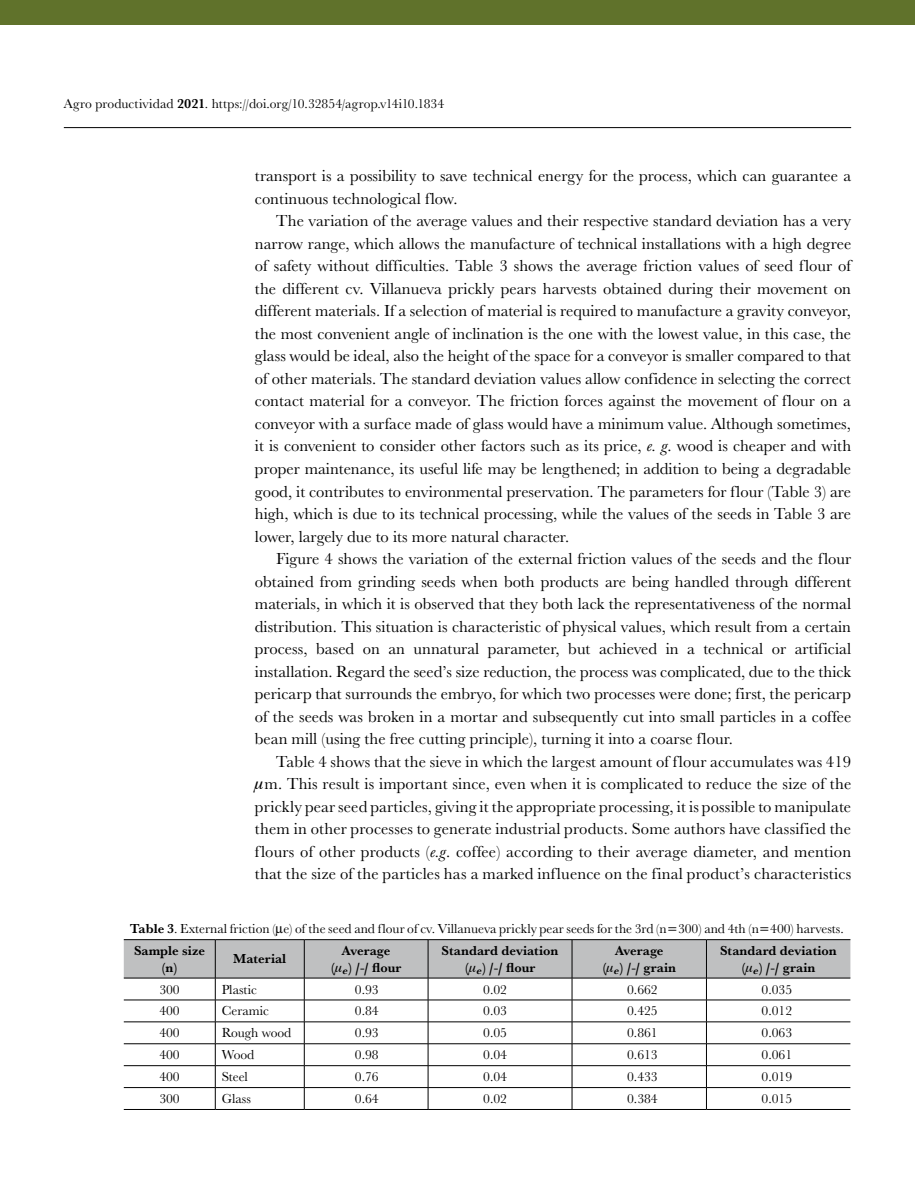
<style>
.page{position:relative;width:915px;height:1191px;background:#fff}
.page>*{position:absolute;margin:0;border:0;box-sizing:border-box;transform-origin:0 0}
.t1{font:16.5px/22.5px "Baskerville URW";letter-spacing:.01em;color:#000;text-align:justify}
.t2{font:13.5px/21.9px "Baskerville URW";color:#000}
.t3{font:700 13.5px/16.5px "Baskerville URW";color:#000;text-align:center}
.s1{font-weight:700}
.s2{font-style:italic}
</style>
<div class="page">
<hr style="left:64px;top:127px;width:786px;height:1px;background:#000">
<div style="left:0;top:0;width:914px;height:24px;background:#60722b"></div>
<hr style="left:124px;top:1109px;width:91px;height:1px;background:#000">
<hr style="left:215px;top:1109px;width:89px;height:1px;background:#000">
<hr style="left:304px;top:1109px;width:124px;height:1px;background:#000">
<hr style="left:428px;top:1109px;width:144px;height:1px;background:#000">
<hr style="left:572px;top:1109px;width:134px;height:1px;background:#000">
<hr style="left:706px;top:1109px;width:144px;height:1px;background:#000">
<svg style="left:124px;top:939px;width:726px;height:170px"></svg>
<p class="t2" style="left:64px;top:92px;width:382px">Agro productividad <span class="s1">2021</span>. https://doi.org/10.32854/agrop.v14i10.1834</p>
<p class="t1" style="left:255px;top:164px;width:597px">transport is a possibility to save technical energy for the process, which can guarantee a continuous technological flow.</p>
<p class="t1" style="left:255px;top:209px;width:597px;text-indent:21px">The variation of the average values and their respective standard deviation has a very narrow range, which allows the manufacture of technical installations with a high degree of safety without difficulties. Table 3 shows the average friction values of seed flour of the different cv. Villanueva prickly pears harvests obtained during their movement on different materials. If a selection of material is required to manufacture a gravity conveyor, the most convenient angle of inclination is the one with the lowest value, in this case, the glass would be ideal, also the height of the space for a conveyor is smaller compared to that of other materials. The standard deviation values allow confidence in selecting the correct contact material for a conveyor. The friction forces against the movement of flour on a conveyor with a surface made of glass would have a minimum value. Although sometimes, it is convenient to consider other factors such as its price, <span class="s2">e. g</span>. wood is cheaper and with proper maintenance, its useful life may be lengthened; in addition to being a degradable good, it contributes to environmental preservation. The parameters for flour (Table 3) are high, which is due to its technical processing, while the values of the seeds in Table 3 are lower, largely due to its more natural character.</p>
<p class="t1" style="left:255px;top:547px;width:597px;text-indent:21px">Figure 4 shows the variation of the external friction values of the seeds and the flour obtained from grinding seeds when both products are being handled through different materials, in which it is observed that they both lack the representativeness of the normal distribution. This situation is characteristic of physical values, which result from a certain process, based on an unnatural parameter, but achieved in a technical or artificial installation. Regard the seedʼs size reduction, the process was complicated, due to the thick pericarp that surrounds the embryo, for which two processes were done; first, the pericarp of the seeds was broken in a mortar and subsequently cut into small particles in a coffee bean mill (using the free cutting principle), turning it into a coarse flour.</p>
<p class="t1" style="left:255px;top:749px;width:597px;text-align:right">Table 4 shows that the sieve in which the largest amount of flour accumulates was 419 m. This result is important since, even when it is complicated to reduce the size of the prickly pear seed particles, giving it the appropriate processing, it is possible to manipulate them in other processes to generate industrial products. Some authors have classified the flours of other products (<span class="s2">e.g</span>. coffee) according to their average diameter, and mention that the size of the particles has a marked influence on the final productʼs characteristics</p>
<p class="t2" style="left:130px;top:917px;width:715px"><span class="s1">Table 3</span>. External friction (μe) of the seed and flour of cv. Villanueva prickly pear seeds for the 3rd (n 300) and 4th (n 400) harvests.<br><span class="s1">Sample size</span></p>
<p class="t3" style="left:161px;top:958px;width:18px">(n)</p>
<p class="t3" style="left:233px;top:950px;width:55px">Material</p>
<p class="t3" style="left:331px;top:942px;width:72px">Average<br>( <sub>e</sub>) /-/ flour</p>
<p class="t3" style="left:441px;top:942px;width:118px">Standard deviation ( <sub>e</sub>) /-/ flour</p>
<p class="t3" style="left:602px;top:942px;width:75px">Average<br>( <sub>e</sub>) /-/ grain</p>
<p class="t3" style="left:719px;top:942px;width:118px">Standard deviation ( <sub>e</sub>) /-/ grain</p>
<p class="t2" style="left:159px;top:977px;width:22px">300</p>
<p class="t2" style="left:221px;top:977px;width:37px">Plastic</p>
<p class="t2" style="left:355px;top:977px;width:25px">0.93</p>
<p class="t2" style="left:483px;top:977px;width:25px">0.02</p>
<p class="t2" style="left:627px;top:977px;width:32px">0.662</p>
<p class="t2" style="left:761px;top:977px;width:32px">0.035</p>
<p class="t2" style="left:159px;top:999px;width:22px">400</p>
<p class="t2" style="left:221px;top:999px;width:49px">Ceramic</p>
<p class="t2" style="left:355px;top:999px;width:25px">0.84</p>
<p class="t2" style="left:483px;top:999px;width:25px">0.03</p>
<p class="t2" style="left:627px;top:999px;width:32px">0.425</p>
<p class="t2" style="left:761px;top:999px;width:32px">0.012</p>
<p class="t2" style="left:159px;top:1021px;width:22px">400</p>
<p class="t2" style="left:221px;top:1021px;width:71px">Rough wood</p>
<p class="t2" style="left:355px;top:1021px;width:25px">0.93</p>
<p class="t2" style="left:483px;top:1021px;width:25px">0.05</p>
<p class="t2" style="left:627px;top:1021px;width:32px">0.861</p>
<p class="t2" style="left:761px;top:1021px;width:32px">0.063</p>
<p class="t2" style="left:159px;top:1043px;width:22px">400</p>
<p class="t2" style="left:221px;top:1043px;width:34px">Wood</p>
<p class="t2" style="left:355px;top:1043px;width:25px">0.98</p>
<p class="t2" style="left:483px;top:1043px;width:25px">0.04</p>
<p class="t2" style="left:627px;top:1043px;width:32px">0.613</p>
<p class="t2" style="left:761px;top:1043px;width:32px">0.061</p>
<p class="t2" style="left:159px;top:1065px;width:22px">400</p>
<p class="t2" style="left:221px;top:1065px;width:28px">Steel</p>
<p class="t2" style="left:355px;top:1065px;width:25px">0.76</p>
<p class="t2" style="left:483px;top:1065px;width:25px">0.04</p>
<p class="t2" style="left:627px;top:1065px;width:32px">0.433</p>
<p class="t2" style="left:761px;top:1065px;width:32px">0.019</p>
<p class="t2" style="left:159px;top:1087px;width:22px">300</p>
<p class="t2" style="left:221px;top:1087px;width:31px">Glass</p>
<p class="t2" style="left:355px;top:1087px;width:25px">0.64</p>
<p class="t2" style="left:483px;top:1087px;width:25px">0.02</p>
<p class="t2" style="left:627px;top:1087px;width:32px">0.384</p>
<p class="t2" style="left:761px;top:1087px;width:32px">0.015</p>
</div>
